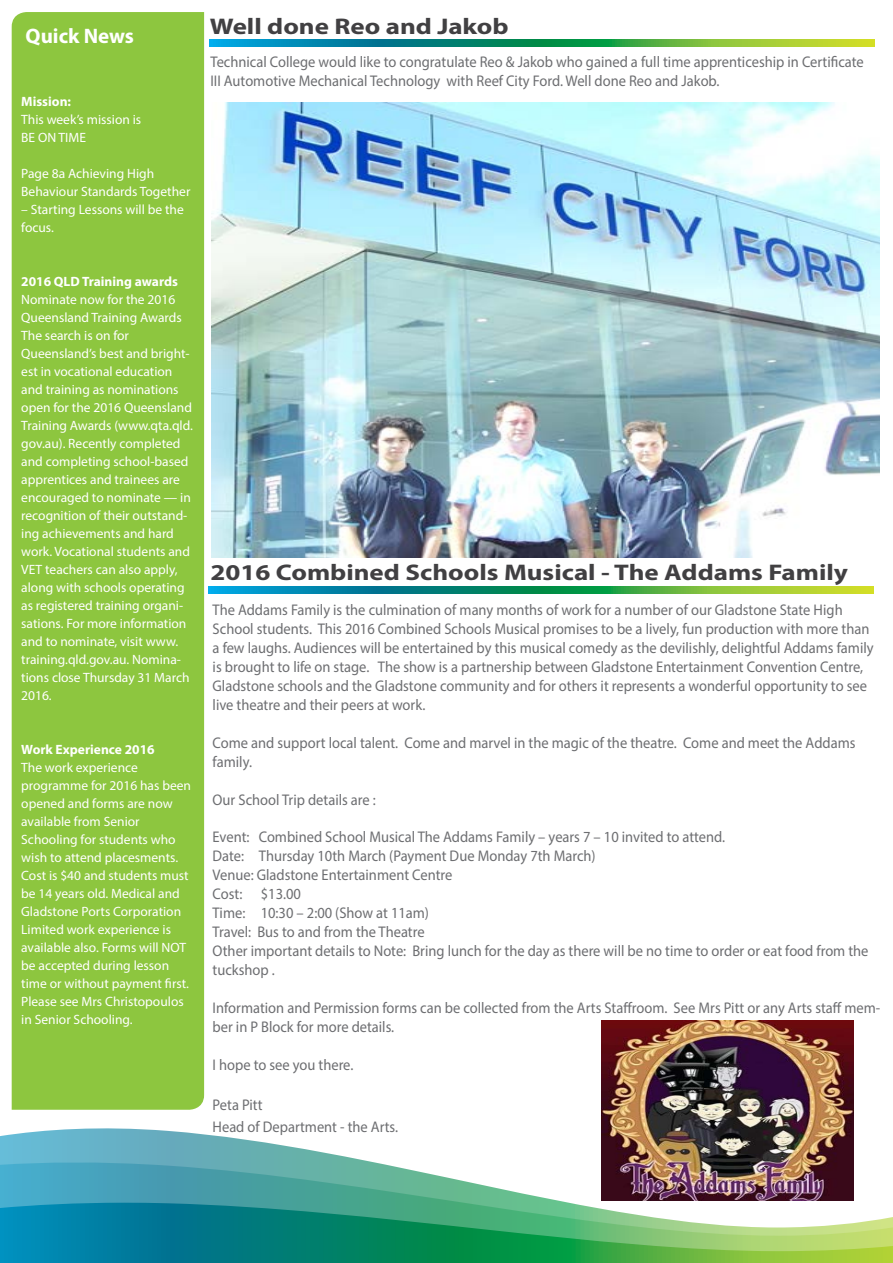
<style>
.page{position:relative;width:893px;height:1263px;background:#fff}
.page>*{position:absolute;margin:0;border:0;box-sizing:border-box;transform-origin:0 0}
.t1{font:700 22.65px "Myriad Pro";color:#414042;scale:1.19 1}
.t2{font:700 21px "Myriad Pro";color:#fff}
.t3{font:15.45px/18.9px "Myriad Pro";color:#6d6e71;scale:.94 1}
.t4{font:13.5px/18px "Myriad Pro";color:#fff}
.t5{font:700 13.5px "Myriad Pro";color:#fff}
</style>
<div class="page">
<div style="left:12px;top:12px;width:192px;height:986px;background:#8dc63f"></div>
<svg style="left:210px;top:40px;width:665px;height:7px;background:#38a067"></svg>
<img style="left:211px;top:103px;width:668px;height:454px">
<svg style="left:208px;top:587px;width:665px;height:7px;background:#38a067"></svg>
<img style="left:0;top:998px;width:893px;height:265px">
<h2 class="t2" style="left:26px;top:22px;width:110px">Quick News</h2>
<p class="t5" style="left:21px;top:93px;width:51px">Mission:</p>
<p class="t4" style="left:21px;top:111px;width:122px">This week’s mission is<br>BE ON TIME</p>
<p class="t4" style="left:21px;top:165px;width:171px">Page 8a Achieving High<br>Behaviour Standards Together</p>
<p class="t4" style="left:21px;top:201px;width:164px">– Starting Lessons will be the focus.</p>
<h1 class="t1" style="left:210px;top:12px;width:253px">Well done Reo and Jakob</h1>
<p class="t3" style="left:210px;top:52px;width:696px">Technical College would like to congratulate Reo &amp; Jakob who gained a full time apprenticeship in Certificate<br>III Automotive Mechanical Technology with Reef City Ford. Well done Reo and Jakob.</p>
<p class="t5" style="left:21px;top:273px;width:158px">2016 QLD Training awards</p>
<p class="t4" style="left:21px;top:291px;width:173px">Nominate now for the 2016<br>Queensland Training Awards<br>The search is on for<br>Queensland’s best and bright&shy;est in vocational education and training as nominations open for the 2016 Queensland<br>Training Awards (www.qta.qld. gov.au). Recently completed and completing school-based apprentices and trainees are encouraged to nominate — in recognition of their outstand&shy;ing achievements and hard work. Vocational students and<br>VET teachers can also apply, along with schools operating as registered training organi&shy;sations. For more information and to nominate, visit www. training.qld.gov.au. Nomina&shy;tions close Thursday 31 March<br>2016.</p>
<p class="t5" style="left:21px;top:741px;width:135px">Work Experience 2016</p>
<p class="t4" style="left:21px;top:758px;width:171px">The work experience programme for 2016 has been opened and forms are now available from Senior<br>Schooling for students who wish to attend placesments.<br>Cost is $40 and students must be 14 years old. Medical and<br>Gladstone Ports Corporation<br>Limited work experience is available also. Forms will NOT be accepted during lesson time or without payment first.<br>Please see Mrs Christopoulos in Senior Schooling.</p>
<h1 class="t1" style="left:210px;top:558px;width:537px">2016 Combined Schools Musical - The Addams Family</h1>
<p class="t3" style="left:213px;top:601px;width:705px">The Addams Family is the culmination of many months of work for a number of our Gladstone State High School students. This 2016 Combined Schools Musical promises to be a lively, fun production with more than a few laughs. Audiences will be entertained by this musical comedy as the devilishly, delightful Addams family is brought to life on stage. The show is a partnership between Gladstone Entertainment Convention Centre, Gladstone schools and the Gladstone community and for others it represents a wonderful opportunity to see live theatre and their peers at work.</p>
<p class="t3" style="left:213px;top:733px;width:685px">Come and support local talent. Come and marvel in the magic of the theatre. Come and meet the Addams family.</p>
<p class="t3" style="left:213px;top:790px;width:175px">Our School Trip details are :</p>
<p class="t3" style="left:213px;top:827px;width:699px">Event: Combined School Musical The Addams Family – years 7 – 10 invited to attend.<br>Date: Thursday 10th March (Payment Due Monday 7th March)<br>Venue: Gladstone Entertainment Centre<br>Cost: $13.00<br>Time: 10:30 – 2:00 (Show at 11am)<br>Travel: Bus to and from the Theatre<br>Other important details to Note: Bring lunch for the day as there will be no time to order or eat food from the tuckshop .</p>
<p class="t3" style="left:213px;top:998px;width:712px">Information and Permission forms can be collected from the Arts Staffroom. See Mrs Pitt or any Arts staff mem&shy;ber in P Block for more details.</p>
<p class="t3" style="left:213px;top:1055px;width:151px">I hope to see you there.</p>
<p class="t3" style="left:213px;top:1094px;width:199px;line-height:21.6px">Peta Pitt<br>Head of Department - the Arts.</p>
</div>
